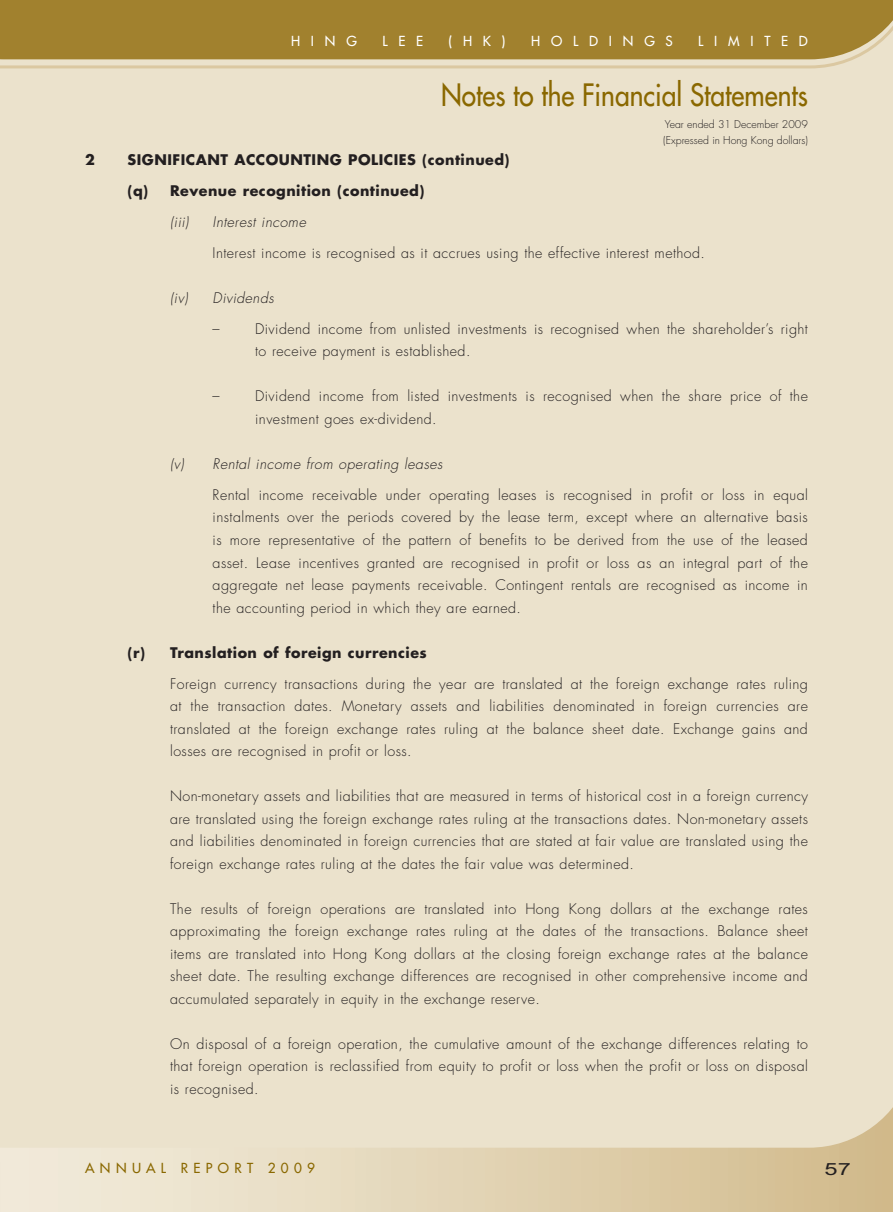
<style>
.page{position:relative;width:893px;height:1212px;background:#ebe2cc}
.page>*{position:absolute;margin:0;border:0;box-sizing:border-box;transform-origin:0 0}
.t1{font:500 30px "Futura Std";color:#8a6800;scale:.88 1}
.t2{font:16.8px "M Hei HK Bold B5 pc H";color:#231f20;scale:1.4 1}
.t3{font:300 14.25px/22.5px "Futura Std";letter-spacing:.03em;color:#231f20;text-align:justify}
.t4{font:700 14.25px/31px "Futura Std";letter-spacing:.035em;color:#231f20}
.t5{font:italic 300 14.25px "Futura Std";letter-spacing:.03em;color:#231f20}
.t6{font:500 13.5px "Futura Std";letter-spacing:.8em;color:#fff}
.t7{font:500 13.5px "Futura Std";letter-spacing:.405em;color:#8a6800}
.t8{font:300 10.5px/15.8px "Futura Std";color:#231f20}
</style>
<div class="page">
<svg style="left:0;top:0;width:893px;height:68px;background:#aa8d42"></svg>
<svg style="left:0;top:1107px;width:893px;height:105px"></svg>
<p class="t6" style="left:291px;top:33px;width:67px">HING</p>
<p class="t6" style="left:382px;top:33px;width:42px">LEE</p>
<p class="t6" style="left:449px;top:33px;width:58px">(HK)</p>
<p class="t6" style="left:531px;top:33px;width:143px">HOLDINGS</p>
<p class="t6" style="left:698px;top:33px;width:111px">LIMITED</p>
<h1 class="t1" style="left:441px;top:78px;width:418px">Notes to the Financial Statements</h1>
<p class="t8" style="left:663px;top:118px;width:146px">Year ended 31 December 2009 (Expressed in Hong Kong dollars)</p>
<p class="t4" style="left:85px;top:146px;width:11px">2</p>
<p class="t4" style="left:128px;top:146px;width:384px">SIGNIFICANT ACCOUNTING POLICIES (continued) (q) Revenue recognition (continued)</p>
<p class="t5" style="left:170px;top:213px;width:20px">(iii)</p>
<p class="t5" style="left:213px;top:213px;width:95px">Interest income</p>
<p class="t3" style="left:213px;top:243px;width:494px">Interest income is recognised as it accrues using the effective interest method.</p>
<p class="t5" style="left:170px;top:289px;width:19px">(iv)</p>
<p class="t5" style="left:213px;top:289px;width:63px">Dividends</p>
<p class="t3" style="left:213px;top:319px;width:9px">–</p>
<p class="t3" style="left:255px;top:319px;width:554px">Dividend income from unlisted investments is recognised when the shareholder’s right to receive payment is established.</p>
<p class="t3" style="left:213px;top:387px;width:9px">–</p>
<p class="t3" style="left:255px;top:387px;width:554px">Dividend income from listed investments is recognised when the share price of the investment goes ex-dividend.</p>
<p class="t5" style="left:170px;top:455px;width:274px">(v) Rental income from operating leases</p>
<p class="t3" style="left:213px;top:485px;width:597px">Rental income receivable under operating leases is recognised in profit or loss in equal instalments over the periods covered by the lease term, except where an alternative basis is more representative of the pattern of benefits to be derived from the use of the leased asset. Lease incentives granted are recognised in profit or loss as an integral part of the aggregate net lease payments receivable. Contingent rentals are recognised as income in the accounting period in which they are earned.</p>
<p class="t4" style="left:128px;top:639px;width:301px">(r) Translation of foreign currencies</p>
<p class="t3" style="left:170px;top:674px;width:639px">Foreign currency transactions during the year are translated at the foreign exchange rates ruling at the transaction dates. Monetary assets and liabilities denominated in foreign currencies are translated at the foreign exchange rates ruling at the balance sheet date. Exchange gains and losses are recognised in profit or loss.</p>
<p class="t3" style="left:170px;top:786px;width:639px">Non-monetary assets and liabilities that are measured in terms of historical cost in a foreign currency are translated using the foreign exchange rates ruling at the transactions dates. Non-monetary assets and liabilities denominated in foreign currencies that are stated at fair value are translated using the foreign exchange rates ruling at the dates the fair value was determined.</p>
<p class="t3" style="left:170px;top:899px;width:639px">The results of foreign operations are translated into Hong Kong dollars at the exchange rates approximating the foreign exchange rates ruling at the dates of the transactions. Balance sheet items are translated into Hong Kong dollars at the closing foreign exchange rates at the balance sheet date. The resulting exchange differences are recognised in other comprehensive income and accumulated separately in equity in the exchange reserve.</p>
<p class="t3" style="left:170px;top:1034px;width:639px">On disposal of a foreign operation, the cumulative amount of the exchange differences relating to that foreign operation is reclassified from equity to profit or loss when the profit or loss on disposal is recognised.</p>
<p class="t7" style="left:85px;top:1160px;width:232px">ANNUAL REPORT 2009</p>
<p class="t2" style="left:825px;top:1162px;width:20px">57</p>
</div>
